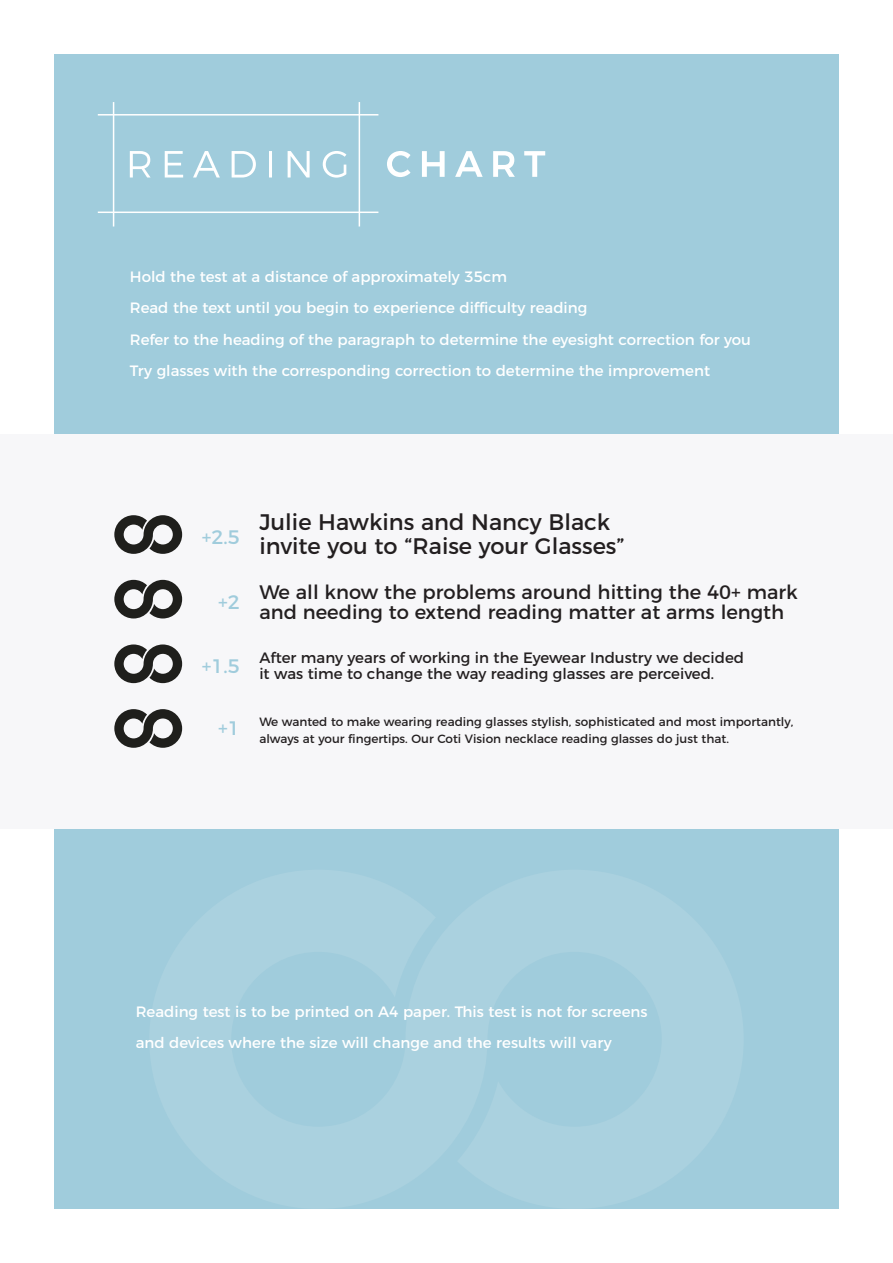
<style>
.page{position:relative;width:893px;height:1263px;background:#fff}
.page>*{position:absolute;margin:0;border:0;box-sizing:border-box;transform-origin:0 0}
.t1{font:22.5px "Montserrat";color:#231f20}
.t2{font:19.5px "Montserrat";color:#231f20}
.t3{font:19.5px "Montserrat";color:#a0ccdc}
.t4{font:15px "Montserrat";color:#fff}
.t5{font:15px "Montserrat";color:#231f20}
.t6{font:12px/16.5px "Montserrat";color:#231f20}
</style>
<div class="page">
<div style="left:54px;top:54px;width:785px;height:1155px;background:#a0ccdc"></div>
<div style="left:0;top:434px;width:893px;height:394px;background:#f7f7f9"></div>
<hr style="left:98px;top:114px;width:280px;height:2px;background:#fff">
<hr style="left:98px;top:212px;width:280px;height:1px;background:#fff">
<hr style="left:359px;top:102px;width:1px;height:124px;background:#fff">
<hr style="left:113px;top:102px;width:1px;height:124px;background:#fff">
<svg style="left:130px;top:151px;width:216px;height:27px"></svg>
<svg style="left:387px;top:151px;width:158px;height:26px"></svg>
<svg style="left:114px;top:515px;width:68px;height:39px"></svg>
<svg style="left:114px;top:580px;width:68px;height:38px"></svg>
<svg style="left:114px;top:644px;width:68px;height:39px"></svg>
<svg style="left:114px;top:709px;width:68px;height:39px"></svg>
<p class="t4" style="left:130px;top:264px;width:379px">Hold the test at a distance of approximately 35cm</p>
<p class="t4" style="left:130px;top:296px;width:459px">Read the text until you begin to experience difficulty reading</p>
<p class="t4" style="left:130px;top:327px;width:623px">Refer to the heading of the paragraph to determine the eyesight correction for you</p>
<p class="t4" style="left:130px;top:359px;width:582px">Try glasses with the corresponding correction to determine the improvement</p>
<p class="t3" style="left:202px;top:521px;width:40px">+2.5</p>
<p class="t3" style="left:218px;top:586px;width:23px">+2</p>
<p class="t3" style="left:202px;top:651px;width:40px">+1.5</p>
<p class="t3" style="left:218px;top:712px;width:23px">+1</p>
<p class="t1" style="left:259px;top:504px;width:352px">Julie Hawkins and Nancy Black</p>
<p class="t1" style="left:259px;top:528px;width:367px">invite you to “Raise your Glasses”</p>
<p class="t2" style="left:259px;top:576px;width:540px">We all know the problems around hitting the 40+ mark</p>
<p class="t2" style="left:259px;top:596px;width:526px">and needing to extend reading matter at arms length</p>
<p class="t5" style="left:259px;top:645px;width:486px">After many years of working in the Eyewear Industry we decided</p>
<p class="t5" style="left:259px;top:662px;width:456px">it was time to change the way reading glasses are perceived.</p>
<p class="t6" style="left:259px;top:712px;width:535px">We wanted to make wearing reading glasses stylish, sophisticated and most importantly, always at your fingertips. Our Coti Vision necklace reading glasses do just that.</p>
<p class="t4" style="left:136px;top:999px;width:513px">Reading test is to be printed on A4 paper. This test is not for screens</p>
<p class="t4" style="left:136px;top:1031px;width:477px">and devices where the size will change and the results will vary</p>
</div>
